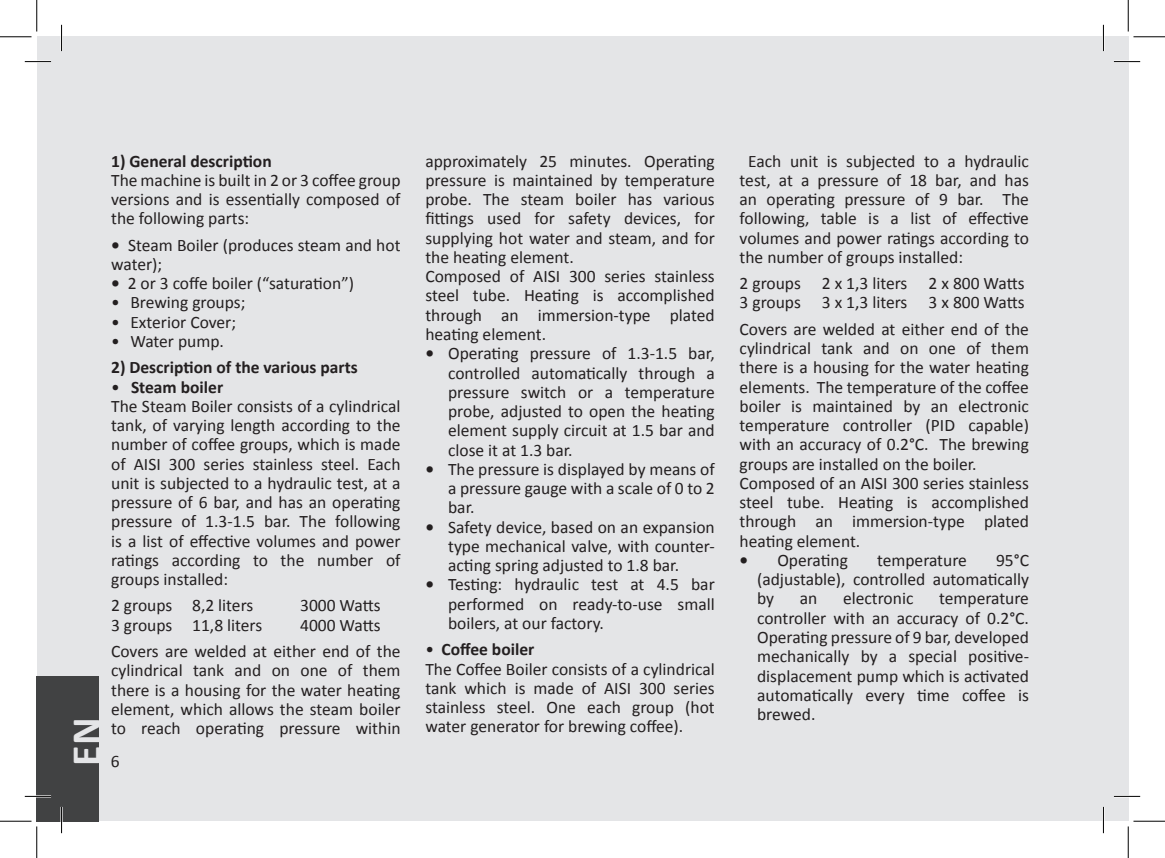
<style>
.page{position:relative;width:1165px;height:858px;background:#fff}
.page>*{position:absolute;margin:0;border:0;box-sizing:border-box;transform-origin:0 0}
.t1{font:700 42px "Calibri";color:#e4e5e7}
.t2{font:17.5px/19.2px "Calibri";color:#231f20;text-align:justify}
.t3{font:700 17.5px "Calibri";color:#231f20}
.s1{font-weight:700}
</style>
<div class="page">
<div style="left:1103px;top:37px;width:25px;height:784px;background:#e4e5e7"></div>
<div style="left:37px;top:37px;width:1066px;height:784px;background:#e4e5e7"></div>
<div style="left:37px;top:675px;width:62px;height:146px;background:#414243"></div>
<hr style="left:25px;top:60px;width:26px;height:3px;background:#fff">
<hr style="left:1114px;top:60px;width:26px;height:3px;background:#fff">
<hr style="left:25px;top:795px;width:26px;height:2px;background:#fff">
<hr style="left:1114px;top:795px;width:26px;height:2px;background:#fff">
<hr style="left:60px;top:25px;width:3px;height:26px;background:#fff">
<hr style="left:60px;top:806px;width:3px;height:26px;background:#fff">
<hr style="left:1102px;top:25px;width:2px;height:26px;background:#fff">
<hr style="left:1102px;top:806px;width:2px;height:26px;background:#fff">
<svg style="left:25px;top:61px;width:26px;height:1px"></svg>
<svg style="left:1114px;top:61px;width:26px;height:1px"></svg>
<svg style="left:25px;top:795px;width:26px;height:1px"></svg>
<svg style="left:1114px;top:795px;width:26px;height:1px"></svg>
<svg style="left:61px;top:25px;width:1px;height:26px"></svg>
<svg style="left:61px;top:806px;width:1px;height:26px"></svg>
<svg style="left:1103px;top:25px;width:1px;height:26px"></svg>
<svg style="left:1103px;top:806px;width:1px;height:26px"></svg>
<hr style="left:0;top:36px;width:32px;height:1px;background:#000">
<hr style="left:1133px;top:36px;width:32px;height:1px;background:#000">
<hr style="left:0;top:820px;width:32px;height:1px;background:#000">
<hr style="left:1133px;top:820px;width:32px;height:1px;background:#000">
<hr style="left:36px;top:0;width:1px;height:32px;background:#000">
<hr style="left:36px;top:826px;width:1px;height:31px;background:#000">
<hr style="left:1128px;top:0;width:1px;height:32px;background:#000">
<hr style="left:1128px;top:826px;width:1px;height:31px;background:#000">
<h1 class="t1" style="left:59px;top:765px;width:50px;rotate:-90deg">EN</h1>
<p class="t3" style="left:111px;top:149px;width:162px">1) General description</p>
<p class="t2" style="left:111px;top:170px;width:291px">The machine is built in 2 or 3 coffee group versions and is essentially composed of the following parts:</p>
<p class="t2" style="left:111px;top:235px;width:291px"><span class="s1">•</span> Steam Boiler (produces steam and hot water);</p>
<p class="t2" style="left:111px;top:274px;width:244px"><span class="s1">•</span> 2 or 3 coffe boiler (“saturation”)</p>
<p class="t2" style="left:111px;top:293px;width:136px">• Brewing groups;</p>
<p class="t2" style="left:111px;top:312px;width:126px">• Exterior Cover;</p>
<p class="t2" style="left:111px;top:331px;width:114px">• Water pump.</p>
<p class="t3" style="left:111px;top:356px;width:248px">2) Description of the various parts</p>
<p class="t2" style="left:111px;top:377px;width:291px;text-align:left">• <span class="s1">Steam boiler<br></span>The Steam Boiler consists of a cylindrical tank, of varying length according to the number of coffee groups, which is made of AISI 300 series stainless steel. Each unit is subjected to a hydraulic test, at a pressure of 6 bar, and has an operating pressure of 1.3-1.5 bar. The following is a list of effective volumes and power ratings according to the number of groups installed:</p>
<p class="t2" style="left:111px;top:596px;width:144px">2 groups 8,2 liters</p>
<p class="t2" style="left:300px;top:596px;width:82px">3000 Watts</p>
<p class="t2" style="left:111px;top:615px;width:153px">3 groups 11,8 liters</p>
<p class="t2" style="left:111px;top:611px;width:291px;line-height:26.2px;text-indent:189px">4000 Watts<br>Covers are welded at either end of the</p>
<p class="t2" style="left:111px;top:660px;width:291px">cylindrical tank and on one of them there is a housing for the water heating element, which allows the steam boiler to reach operating pressure within</p>
<p class="t2" style="left:111px;top:751px;width:10px">6</p>
<p class="t2" style="left:425px;top:151px;width:291px;text-align:left">approximately 25 minutes. Operating pressure is maintained by temperature probe. The steam boiler has various fittings used for safety devices, for supplying hot water and steam, and for the heating element.<br>Composed of AISI 300 series stainless steel tube. Heating is accomplished through an immersion-type plated heating element.</p>
<p class="t2" style="left:448px;top:344px;width:268px;text-indent:-23px"><span class="s1">•</span> Operating pressure of 1.3-1.5 bar, controlled automatically through a pressure switch or a temperature probe, adjusted to open the heating element supply circuit at 1.5 bar and close it at 1.3 bar.</p>
<p class="t2" style="left:448px;top:459px;width:268px;text-indent:-23px"><span class="s1">•</span> The pressure is displayed by means of a pressure gauge with a scale of 0 to 2 bar.</p>
<p class="t2" style="left:448px;top:517px;width:268px;text-indent:-23px"><span class="s1">•</span> Safety device, based on an expansion type mechanical valve, with counter&shy;acting spring adjusted to 1.8 bar.</p>
<p class="t2" style="left:448px;top:575px;width:268px;text-indent:-23px"><span class="s1">•</span> Testing: hydraulic test at 4.5 bar performed on ready-to-use small boilers, at our factory.</p>
<p class="t2" style="left:425px;top:639px;width:291px;text-align:left">• <span class="s1">Coffee boiler<br></span>The Coffee Boiler consists of a cylindrical tank which is made of AISI 300 series stainless steel. One each group (hot water generator for brewing coffee).</p>
<p class="t2" style="left:740px;top:151px;width:291px;text-indent:9px">Each unit is subjected to a hydraulic test, at a pressure of 18 bar, and has an operating pressure of 9 bar. The following, table is a list of effective volumes and power ratings according to the number of groups installed:</p>
<p class="t2" style="left:740px;top:274px;width:287px">2 groups 2 x 1,3 liters 2 x 800 Watts<br>3 groups 3 x 1,3 liters 3 x 800 Watts</p>
<p class="t2" style="left:740px;top:319px;width:291px;text-align:left">Covers are welded at either end of the cylindrical tank and on one of them there is a housing for the water heating elements. The temperature of the coffee boiler is maintained by an electronic temperature controller (PID capable) with an accuracy of 0.2°C. The brewing groups are installed on the boiler.<br>Composed of an AISI 300 series stainless steel tube. Heating is accomplished through an immersion-type plated heating element.</p>
<p class="t2" style="left:740px;top:550px;width:110px"><span class="s1">•</span> Operating</p>
<p class="t2" style="left:877px;top:550px;width:91px">temperature</p>
<p class="t2" style="left:757px;top:550px;width:273px;text-indent:239px">95°C (adjustable), controlled automatically by</p>
<p class="t2" style="left:800px;top:589px;width:19px">an</p>
<p class="t2" style="left:843px;top:589px;width:72px">electronic</p>
<p class="t2" style="left:757px;top:589px;width:273px;text-indent:182px">temperature controller with an accuracy of 0.2°C.<br>Operating pressure of 9 bar, developed mechanically by a special positive&shy;displacement pump which is activated automatically every time coffee is brewed.</p>
</div>
